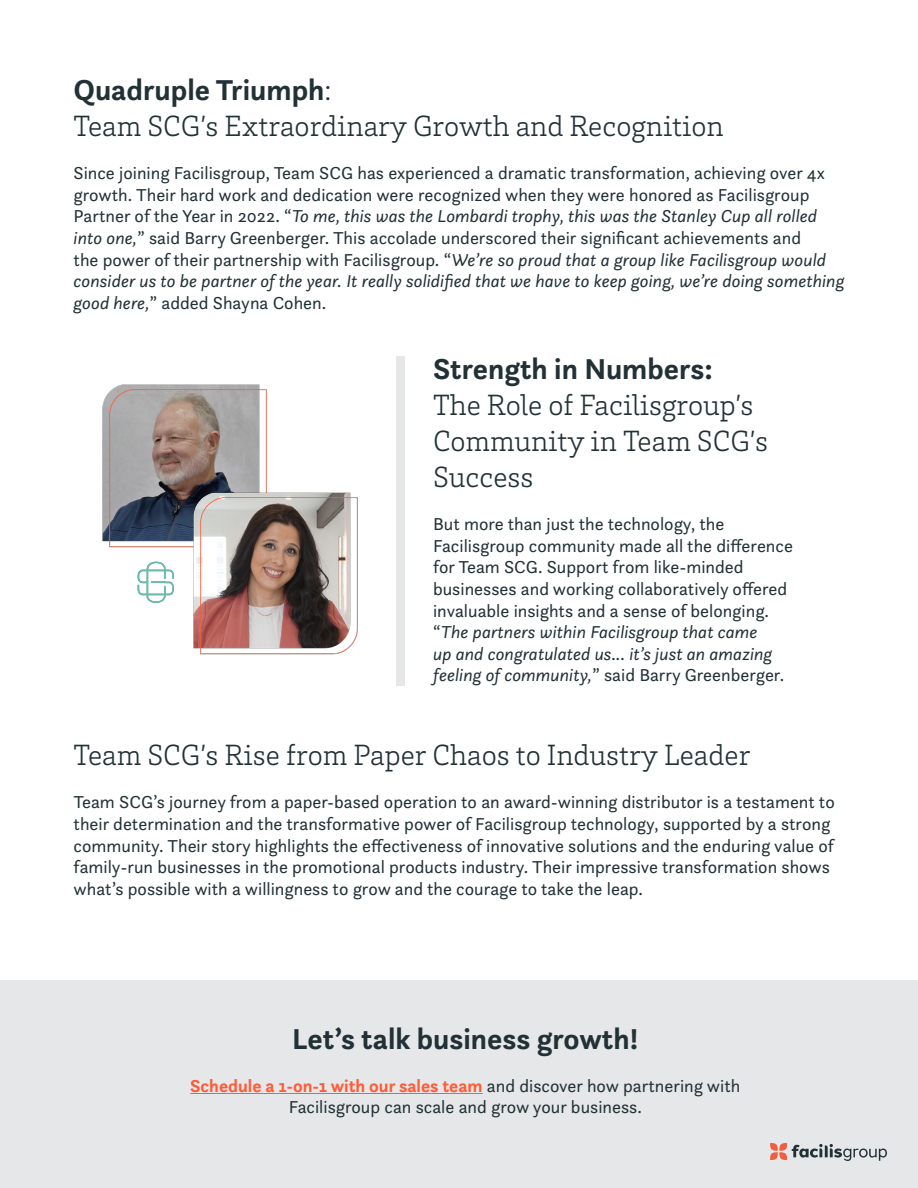
<style>
.page{position:relative;width:918px;height:1188px;background:#fff}
.page>*{position:absolute;margin:0;border:0;box-sizing:border-box;transform-origin:0 0}
.t1{font:300 30px/36px "Brix Slab";color:#223136}
.t2{font:700 30px "Questa Sans";color:#223136}
.t3{font:18px/21.6px "Questa Sans";color:#223136}
.s1{font-family:"Brix Slab";font-weight:300}
.s2{font-style:italic}
.s3{font-weight:700;color:#ff5c39}
</style>
<div class="page">
<div style="left:0;top:981px;width:918px;height:207px;background:#e6e7e8"></div>
<hr style="left:190px;top:1093px;width:293px;height:1px;background:#ff5c39">
<div style="left:396px;top:357px;width:9px;height:329px;background:#e6e7e8"></div>
<svg style="left:770px;top:1143px;width:117px;height:18px"></svg>
<img style="left:102px;top:384px;width:165px;height:164px">
<img style="left:186px;top:488px;width:172px;height:167px">
<svg style="left:138px;top:562px;width:36px;height:41px"></svg>
<h1 class="t2" style="left:74px;top:71px;width:259px">Quadruple Triumph<span class="s1">:</span></h1>
<h1 class="t1" style="left:74px;top:107px;width:651px">Team SCG’s Extraordinary Growth and Recognition</h1>
<p class="t3" style="left:74px;top:162px;width:772px">Since joining Facilisgroup, Team SCG has experienced a dramatic transformation, achieving over 4x growth. Their hard work and dedication were recognized when they were honored as Facilisgroup Partner of the Year in 2022. “<span class="s2">To me, this was the Lombardi trophy, this was the Stanley Cup all rolled into one,</span>” said Barry Greenberger. This accolade underscored their significant achievements and<br>the power of their partnership with Facilisgroup. “<span class="s2">We’re so proud that a group like Facilisgroup would consider us to be partner of the year. It really solidified that we have to keep going, we’re doing something good here,</span>” added Shayna Cohen.</p>
<h1 class="t2" style="left:433px;top:350px;width:281px">Strength in Numbers:</h1>
<h1 class="t1" style="left:433px;top:386px;width:336px">The Role of Facilisgroup’s<br>Community in Team SCG’s<br>Success</h1>
<p class="t3" style="left:433px;top:513px;width:361px">But more than just the technology, the Facilisgroup community made all the difference for Team SCG. Support from like-minded businesses and working collaboratively offered invaluable insights and a sense of belonging. “<span class="s2">The partners within Facilisgroup that came<br>up and congratulated us... it’s just an amazing feeling of community,</span>” said Barry Greenberger.</p>
<h1 class="t1" style="left:74px;top:736px;width:678px">Team SCG’s Rise from Paper Chaos to Industry Leader</h1>
<p class="t3" style="left:74px;top:791px;width:763px">Team SCG’s journey from a paper-based operation to an award-winning distributor is a testament to their determination and the transformative power of Facilisgroup technology, supported by a strong community. Their story highlights the effectiveness of innovative solutions and the enduring value of family-run businesses in the promotional products industry. Their impressive transformation shows what’s possible with a willingness to grow and the courage to take the leap.</p>
<h1 class="t2" style="left:292px;top:1019px;width:348px">Let’s talk business growth!</h1>
<p class="t3" style="left:190px;top:1074px;width:552px;text-align:center"><span class="s3">Schedule a 1-on-1 with our sales team</span> and discover how partnering with<br>Facilisgroup can scale and grow your business.</p>
</div>
